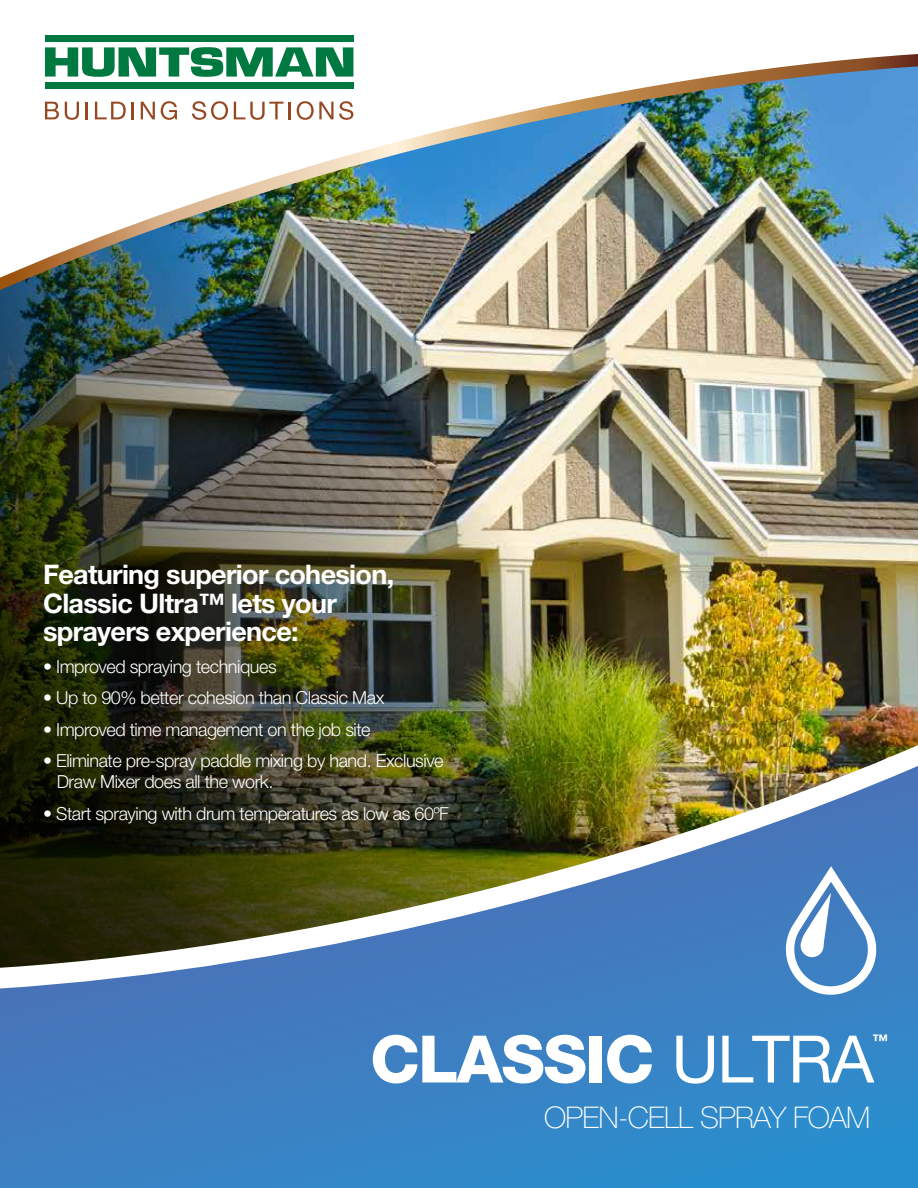
<style>
.page{position:relative;width:918px;height:1188px;background:#fff}
.page>*{position:absolute;margin:0;border:0;box-sizing:border-box;transform-origin:0 0}
.t1{font:800 65.55px "Helvetica Neue LT Pro";letter-spacing:-.025em;color:#fff}
.t2{font:100 29.85px "Helvetica Neue LT Pro";letter-spacing:-.025em;color:#fff}
.t3{font:700 27px/28.5px "Helvetica Neue LT Pro";letter-spacing:-.025em;color:#fff}
.t4{font:300 18px/21px "Helvetica Neue LT Pro";letter-spacing:-.025em;color:#fff}
.t5{font:700 16.05px "Helvetica Neue LT Pro";color:#fff}
.s1{font-weight:400}
</style>
<div class="page">
<img style="left:0;top:290px;width:918px;height:443px">
<img style="left:0;top:733px;width:918px;height:33px">
<svg style="left:0;top:766px;width:918px;height:422px;background:#457293"></svg>
<img style="left:0;top:35px;width:918px;height:254px">
<svg style="left:45px;top:47px;width:308px;height:30px"></svg>
<div style="left:45px;top:35px;width:308px;height:6px;background:#007940"></div>
<div style="left:45px;top:83px;width:308px;height:6px;background:#007940"></div>
<svg style="left:45px;top:102px;width:14px;height:17px"></svg>
<svg style="left:65px;top:102px;width:14px;height:18px"></svg>
<svg style="left:86px;top:102px;width:2px;height:17px"></svg>
<svg style="left:95px;top:102px;width:31px;height:17px"></svg>
<svg style="left:132px;top:102px;width:2px;height:17px"></svg>
<svg style="left:141px;top:102px;width:14px;height:17px"></svg>
<svg style="left:161px;top:101px;width:16px;height:19px"></svg>
<svg style="left:192px;top:101px;width:36px;height:19px"></svg>
<svg style="left:234px;top:102px;width:50px;height:18px"></svg>
<hr style="left:288px;top:102px;width:3px;height:17px;background:#954821">
<svg style="left:297px;top:101px;width:56px;height:19px"></svg>
<svg style="left:784px;top:866px;width:94px;height:129px"></svg>
<h3 class="t3" style="left:43px;top:560px;width:353px">Featuring superior cohesion,<br>Classic Ultra™ lets your sprayers experience:</h3>
<p class="t4" style="left:43px;top:655px;width:235px">• Improved spraying techniques</p>
<p class="t4" style="left:43px;top:687px;width:343px">• Up to 90% better cohesion than Classic Max</p>
<p class="t4" style="left:43px;top:718px;width:329px">• Improved time management on the job site</p>
<p class="t4" style="left:57px;top:750px;width:388px;text-indent:-14px">• Eliminate pre-spray paddle mixing by hand. Exclusive<br>Draw Mixer does all the work.</p>
<p class="t4" style="left:43px;top:802px;width:407px">• Start spraying with drum temperatures as low as 60ºF</p>
<h1 class="t1" style="left:370px;top:1020px;width:505px">CLASSIC <span class="s1">ULTRA</span></h1>
<p class="t5" style="left:872px;top:1031px;width:18px">™</p>
<h2 class="t2" style="left:544px;top:1101px;width:328px">OPEN-CELL SPRAY FOAM</h2>
</div>
